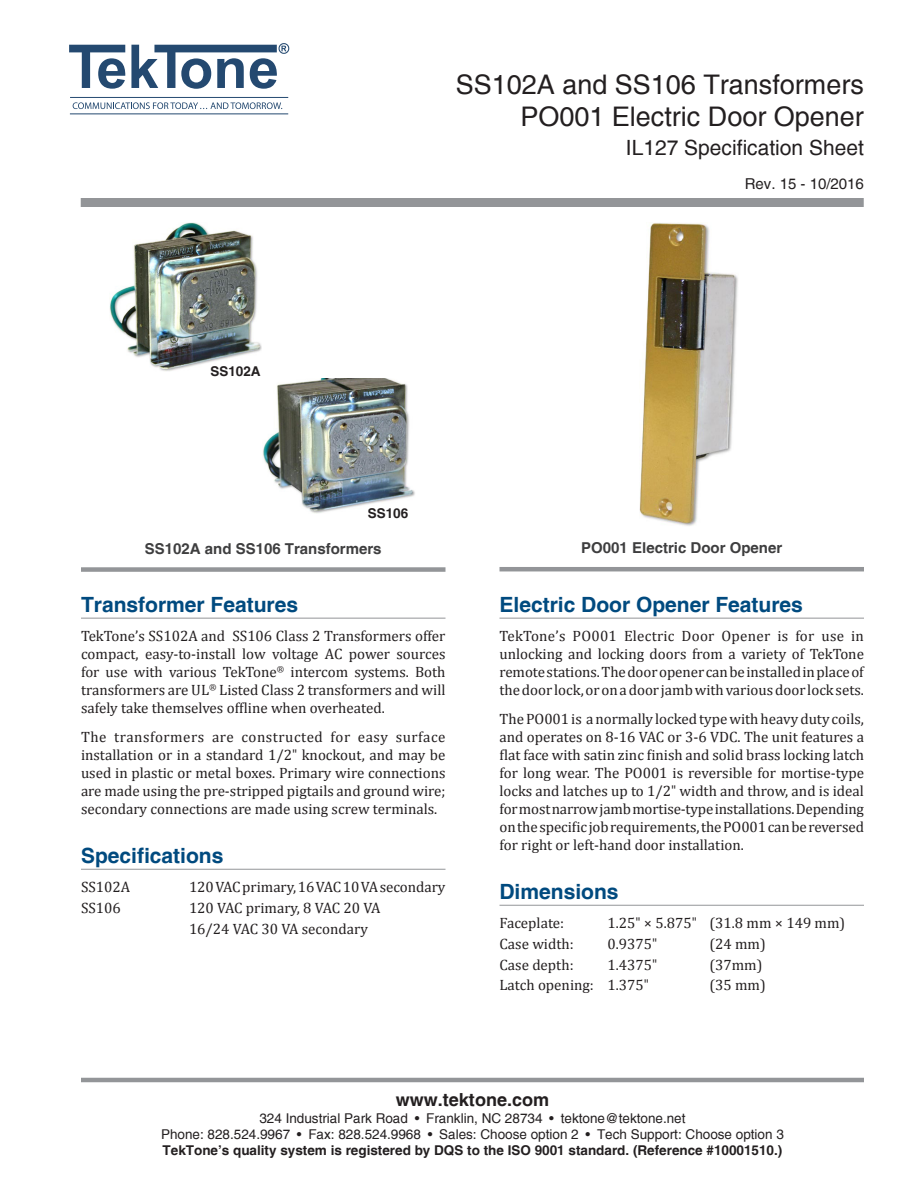
<style>
.page{position:relative;width:918px;height:1188px;background:#fff}
.page>*{position:absolute;margin:0;border:0;box-sizing:border-box;transform-origin:0 0}
.Head_Product_Name{font:27px "Helvetica";color:#231f20}
.Head_Product_Name__2{font:27px "Helvetica";color:#231f20}
.Head1{font:700 21px "Helvetica";color:#004a7f}
.Head_IL__Spec_Sheet{font:21px "Helvetica";color:#231f20}
.t1{font:700 18px "Helvetica";color:#231f20}
.Body_Text{font:15px/18px "Cambria";color:#231f20;text-align:justify}
.Specifications_tab{font:15px "Cambria";color:#231f20}
.Photo_Caption{font:700 15px "Helvetica";color:#3e3e3f}
.Photo_Caption__2{font:700 15px "Helvetica";color:#3e3e3f}
.Specifications_tab_l{font:15px "Cambria";color:#231f20}
.Head_Sys_Type_-_Rev{font:15px "Helvetica";color:#231f20}
.t2{font:13.5px/16.2px "Helvetica";color:#231f20;text-align:center}
.Photo_Caption_2_labe{font:700 13.5px "Helvetica";color:#231f20}
.s1{font-family:"Bliss 2";font-weight:300}
</style>
<div class="page">
<div style="left:81px;top:198px;width:783px;height:9px;background:#939598"></div>
<hr style="left:81px;top:1078px;width:783px;height:4px;background:#939598">
<hr style="left:70px;top:97px;width:218px;height:1px;background:#244970">
<hr style="left:70px;top:114px;width:218px;height:1px;background:#244970">
<svg style="left:73px;top:102px;width:209px;height:7px"></svg>
<svg style="left:131px;top:43px;width:158px;height:46px"></svg>
<svg style="left:69px;top:45px;width:56px;height:44px"></svg>
<hr style="left:500px;top:618px;width:364px;height:1px;background:#939598">
<hr style="left:500px;top:905px;width:364px;height:1px;background:#939598">
<hr style="left:500px;top:567px;width:364px;height:4px;background:#939598">
<div style="left:81px;top:567px;width:365px;height:5px;background:#939598"></div>
<hr style="left:81px;top:618px;width:365px;height:1px;background:#939598">
<hr style="left:81px;top:869px;width:365px;height:1px;background:#939598">
<img style="left:639px;top:223px;width:99px;height:303px">
<img style="left:110px;top:223px;width:152px;height:148px">
<img style="left:263px;top:378px;width:152px;height:136px">
<p class="Head_Product_Name" style="left:456px;top:68px;width:410px">SS102A and SS106 Transformers</p>
<p class="Head_Product_Name__2" style="left:520px;top:100px;width:345px">PO001 Electric Door Opener</p>
<p class="Head_IL__Spec_Sheet" style="left:626px;top:135px;width:240px">IL127 Specification Sheet</p>
<p class="Head_Sys_Type_-_Rev" style="left:745px;top:174px;width:121px">Rev. 15 - 10/2016</p>
<p class="Photo_Caption_2_labe" style="left:210px;top:363px;width:52px">SS102A</p>
<p class="Photo_Caption_2_labe" style="left:368px;top:505px;width:42px">SS106</p>
<p class="Photo_Caption" style="left:145px;top:539px;width:238px">SS102A and SS106 Transformers</p>
<p class="Head1" style="left:81px;top:592px;width:219px">Transformer Features</p>
<p class="Body_Text" style="left:81px;top:627px;width:366px">TekTone’s SS102A and SS106 Class 2 Transformers offer compact, easy-to-install low voltage AC power sources for use with various TekTone<sup>®</sup> intercom systems. Both transformers are UL<sup>®</sup> Listed Class 2 transformers and will safely take themselves offline when overheated.</p>
<p class="Body_Text" style="left:81px;top:728px;width:366px">The transformers are constructed for easy surface installation or in a standard 1/2<span class="s1">"</span> knockout, and may be used in plastic or metal boxes. Primary wire connections are made using the pre-stripped pigtails and ground wire; secondary connections are made using screw terminals.</p>
<p class="Head1" style="left:81px;top:843px;width:144px">Specifications</p>
<p class="Specifications_tab" style="left:81px;top:878px;width:51px">SS102A</p>
<p class="Specifications_tab" style="left:189px;top:878px;width:258px">120 VAC primary, 16 VAC 10 VA secondary</p>
<p class="Specifications_tab" style="left:81px;top:899px;width:41px">SS106</p>
<p class="Specifications_tab" style="left:189px;top:899px;width:193px">120 VAC primary, 8 VAC 20 VA</p>
<p class="Specifications_tab_l" style="left:189px;top:920px;width:181px">16/24 VAC 30 VA secondary</p>
<p class="Photo_Caption__2" style="left:581px;top:539px;width:202px">PO001 Electric Door Opener</p>
<p class="Head1" style="left:500px;top:592px;width:305px">Electric Door Opener Features</p>
<p class="Body_Text" style="left:500px;top:627px;width:366px">TekTone’s PO001 Electric Door Opener is for use in unlocking and locking doors from a variety of TekTone remote stations. The door opener can be installed in place of the door lock, or on a door jamb with various door lock sets.</p>
<p class="Body_Text" style="left:500px;top:710px;width:366px">The PO001 is a normally locked type with heavy duty coils, and operates on 8-16 VAC or 3-6 VDC. The unit features a flat face with satin zinc finish and solid brass locking latch for long wear. The PO001 is reversible for mortise-type locks and latches up to 1/2<span class="s1">"</span> width and throw, and is ideal for most narrow jamb mortise-type installations. Depending on the specific job requirements, the PO001 can be reversed for right or left-hand door installation.</p>
<p class="Head1" style="left:500px;top:879px;width:121px">Dimensions</p>
<p class="Specifications_tab" style="left:500px;top:914px;width:66px">Faceplate:</p>
<p class="Specifications_tab" style="left:607px;top:914px;width:239px">1.25<span class="s1">"</span> × 5.875<span class="s1">"</span> (31.8 mm × 149 mm)</p>
<p class="Specifications_tab" style="left:500px;top:935px;width:76px">Case width:</p>
<p class="Specifications_tab" style="left:608px;top:935px;width:51px">0.9375<span class="s1">"</span></p>
<p class="Specifications_tab" style="left:709px;top:935px;width:58px">(24 mm)</p>
<p class="Specifications_tab" style="left:500px;top:956px;width:76px">Case depth:</p>
<p class="Specifications_tab" style="left:608px;top:956px;width:51px">1.4375<span class="s1">"</span></p>
<p class="Specifications_tab" style="left:709px;top:956px;width:55px">(37mm)</p>
<p class="Specifications_tab" style="left:500px;top:976px;width:151px">Latch opening: 1.375<span class="s1">"</span></p>
<p class="Specifications_tab" style="left:709px;top:976px;width:58px">(35 mm)</p>
<p class="t1" style="left:396px;top:1089px;width:155px">www.tektone.com</p>
<p class="t2" style="left:161px;top:1110px;width:624px">324 Industrial Park Road • Franklin, NC 28734 • tektone@tektone.net<br>Phone: 828.524.9967 • Fax: 828.524.9968 • Sales: Choose option 2 • Tech Support: Choose option 3</p>
<p class="Photo_Caption_2_labe" style="left:163px;top:1142px;width:621px">TekTone’s quality system is registered by DQS to the ISO 9001 standard. (Reference #10001510.)</p>
</div>
